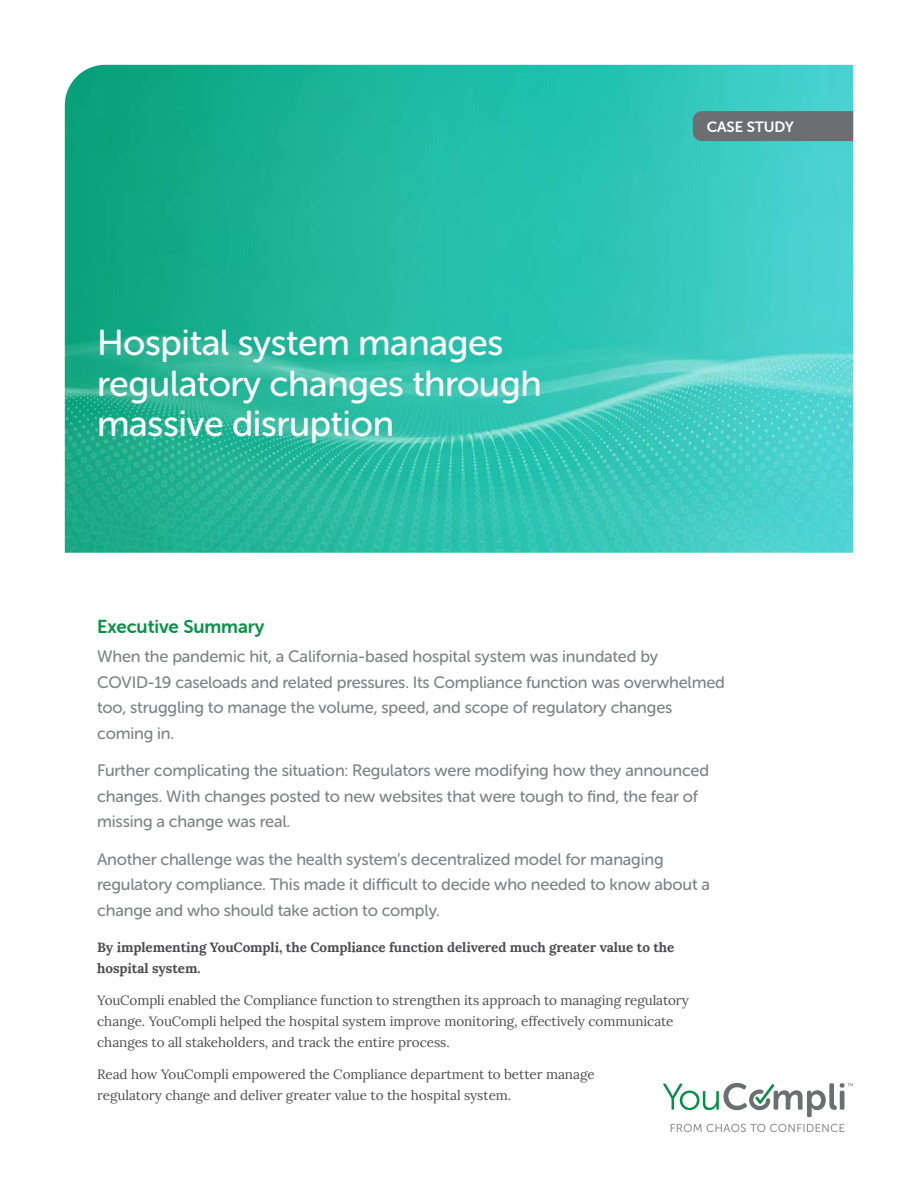
<style>
.page{position:relative;width:918px;height:1188px;background:#fff}
.page>*{position:absolute;margin:0;border:0;box-sizing:border-box;transform-origin:0 0}
.t1{font:36px/40.5px "Museo Sans Rounded 500";letter-spacing:-.01em;color:#fff}
.t2{font:18.75px "Museo Sans Rounded 700";letter-spacing:-.005em;color:#089247}
.t3{font:16.5px/25.5px "Museo Sans Rounded 500";letter-spacing:-.01em;color:#808285}
.t4{font:15px "Museo Sans Rounded 700";letter-spacing:-.005em;color:#fff}
.t5{font:13.5px/21px "Lora";letter-spacing:-.005em;color:#4d4d4f}
.t6{font:700 13.5px/21px "Lora";letter-spacing:-.005em;color:#4d4d4f}
</style>
<div class="page">
<img style="left:65px;top:65px;width:788px;height:488px">
<div style="left:693px;top:111px;width:160px;height:30px;background:#6d6e71"></div>
<svg style="left:671px;top:1124px;width:173px;height:8px"></svg>
<svg style="left:663px;top:1083px;width:190px;height:34px"></svg>
<h1 class="t1" style="left:97px;top:323px;width:446px">Hospital system manages regulatory changes through massive disruption</h1>
<p class="t4" style="left:707px;top:118px;width:89px">CASE STUDY</p>
<p class="t2" style="left:97px;top:616px;width:169px">Executive Summary</p>
<p class="t3" style="left:97px;top:644px;width:629px">When the pandemic hit, a California-based hospital system was inundated by COVID-19 caseloads and related pressures. Its Compliance function was overwhelmed too, struggling to manage the volume, speed, and scope of regulatory changes coming in.</p>
<p class="t3" style="left:97px;top:758px;width:614px">Further complicating the situation: Regulators were modifying how they announced changes. With changes posted to new websites that were tough to find, the fear of missing a change was real.</p>
<p class="t3" style="left:97px;top:846px;width:614px">Another challenge was the health system’s decentralized model for managing regulatory compliance. This made it difficult to decide who needed to know about a change and who should take action to comply.</p>
<p class="t6" style="left:97px;top:935px;width:579px">By implementing YouCompli, the Compliance function delivered much greater value to the hospital system.</p>
<p class="t5" style="left:97px;top:989px;width:593px">YouCompli enabled the Compliance function to strengthen its approach to managing regulatory change. YouCompli helped the hospital system improve monitoring, effectively communicate changes to all stakeholders, and track the entire process.</p>
<p class="t5" style="left:97px;top:1063px;width:499px">Read how YouCompli empowered the Compliance department to better manage regulatory change and deliver greater value to the hospital system.</p>
</div>
